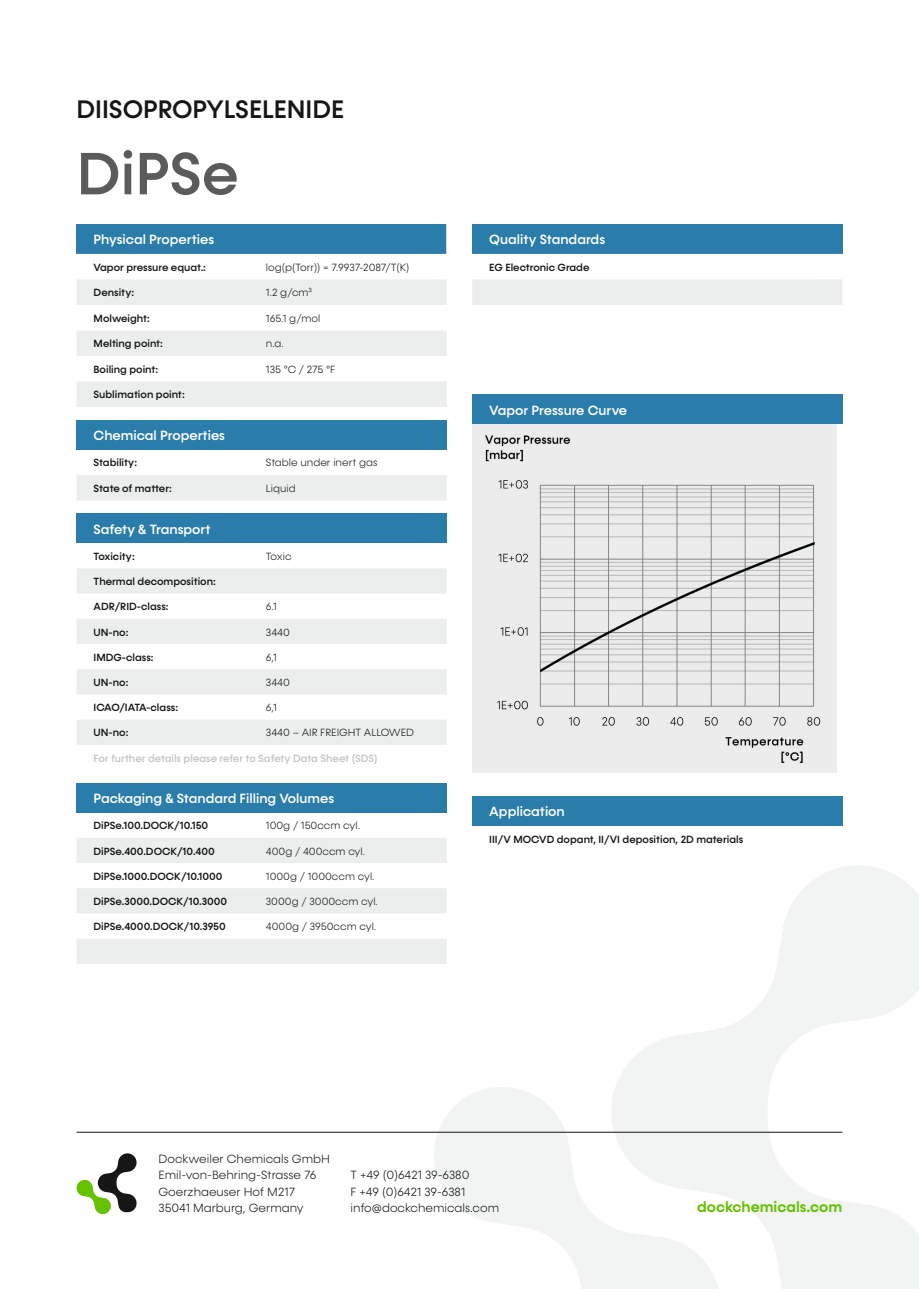
<style>
.page{position:relative;width:919px;height:1289px;background:#fff}
.page>*{position:absolute;margin:0;border:0;box-sizing:border-box;transform-origin:0 0}
.t1{font:500 60px "Konnect";color:#5b5b5b}
.t2{font:500 25.5px "Konnect";color:#151616}
.t3{font:600 15px "Konnect";color:#65c101}
.t4{font:500 13.5px "Konnect";color:#fff}
.t5{font:300 12px/16.5px "Konnect";color:#151616}
.t6{font:500 10.5px "Konnect";color:#151616}
.t7{font:300 10.5px "Konnect";color:#151616}
.t8{font:500 10.5px "Konnect";color:#c5c5c5}
</style>
<div class="page">
<svg style="left:427px;top:1087px;width:184px;height:201px;fill:#f2f3f3"></svg>
<svg style="left:611px;top:866px;width:307px;height:422px"></svg>
<div style="left:77px;top:224px;width:369px;height:30px;background:#2a7dab"></div>
<svg style="left:77px;top:279px;width:369px;height:77px;fill:#eceded"></svg>
<svg style="left:77px;top:382px;width:369px;height:581px"></svg>
<div style="left:77px;top:420px;width:369px;height:29px;background:#2a7dab"></div>
<div style="left:77px;top:513px;width:369px;height:30px;background:#2a7dab"></div>
<div style="left:77px;top:782px;width:369px;height:30px;background:#2a7dab"></div>
<div style="left:472px;top:224px;width:370px;height:30px;background:#2a7dab"></div>
<div style="left:472px;top:279px;width:370px;height:26px;background:#eceded"></div>
<div style="left:472px;top:394px;width:370px;height:30px;background:#2a7dab"></div>
<div style="left:472px;top:796px;width:370px;height:30px;background:#2a7dab"></div>
<svg style="left:76px;top:1153px;width:61px;height:61px"></svg>
<hr style="left:77px;top:1131px;width:765px;height:1px;background:#151616">
<img style="left:472px;top:424px;width:364px;height:348px">
<h2 class="t2" style="left:77px;top:94px;width:269px">DIISOPROPYLSELENIDE</h2>
<h1 class="t1" style="left:77px;top:139px;width:163px">DiPSe</h1>
<p class="t4" style="left:94px;top:232px;width:122px">Physical Properties</p>
<p class="t6" style="left:94px;top:261px;width:114px">Vapor pressure equat.:</p>
<p class="t7" style="left:266px;top:261px;width:145px">log(p(Torr)) = 7.9937-2087/T(K)</p>
<p class="t6" style="left:94px;top:286px;width:42px">Density:</p>
<p class="t7" style="left:266px;top:287px;width:48px">1.2 g/cm³</p>
<p class="t6" style="left:94px;top:312px;width:58px">Molweight:</p>
<p class="t7" style="left:266px;top:312px;width:56px">165.1 g/mol</p>
<p class="t6" style="left:94px;top:337px;width:71px">Melting point:</p>
<p class="t7" style="left:266px;top:338px;width:19px">n.a.</p>
<p class="t6" style="left:94px;top:363px;width:66px">Boiling point:</p>
<p class="t7" style="left:266px;top:363px;width:71px">135 °C / 275 °F</p>
<p class="t6" style="left:94px;top:388px;width:93px">Sublimation point:</p>
<p class="t4" style="left:94px;top:427px;width:133px">Chemical Properties</p>
<p class="t6" style="left:94px;top:456px;width:45px">Stability:</p>
<p class="t7" style="left:266px;top:457px;width:113px">Stable under inert gas</p>
<p class="t6" style="left:94px;top:482px;width:80px">State of matter:</p>
<p class="t7" style="left:266px;top:482px;width:31px">Liquid</p>
<p class="t4" style="left:94px;top:521px;width:118px">Safety &amp; Transport</p>
<p class="t6" style="left:94px;top:550px;width:43px">Toxicity:</p>
<p class="t7" style="left:266px;top:550px;width:27px">Toxic</p>
<p class="t6" style="left:94px;top:575px;width:124px">Thermal decomposition:</p>
<p class="t6" style="left:94px;top:600px;width:76px">ADR/RID-class:</p>
<p class="t7" style="left:266px;top:600px;width:12px">6.1</p>
<p class="t6" style="left:94px;top:625px;width:36px">UN-no:</p>
<p class="t7" style="left:266px;top:626px;width:26px">3440</p>
<p class="t6" style="left:94px;top:651px;width:62px">IMDG-class:</p>
<p class="t7" style="left:266px;top:651px;width:12px">6,1</p>
<p class="t6" style="left:94px;top:676px;width:36px">UN-no:</p>
<p class="t7" style="left:266px;top:676px;width:26px">3440</p>
<p class="t6" style="left:94px;top:701px;width:86px">ICAO/IATA-class:</p>
<p class="t7" style="left:266px;top:701px;width:12px">6,1</p>
<p class="t6" style="left:94px;top:726px;width:36px">UN-no:</p>
<p class="t7" style="left:266px;top:726px;width:150px">3440 – AIR FREIGHT ALLOWED</p>
<p class="t8" style="left:94px;top:751px;width:285px">For further details please refer to Safety Data Sheet (SDS)</p>
<p class="t4" style="left:94px;top:790px;width:242px">Packaging &amp; Standard Filling Volumes</p>
<p class="t6" style="left:94px;top:819px;width:116px">DiPSe.100.DOCK/10.150</p>
<p class="t7" style="left:266px;top:819px;width:96px">100g / 150ccm cyl.</p>
<p class="t6" style="left:94px;top:844px;width:123px">DiPSe.400.DOCK/10.400</p>
<p class="t7" style="left:266px;top:845px;width:101px">400g / 400ccm cyl.</p>
<p class="t6" style="left:94px;top:870px;width:130px">DiPSe.1000.DOCK/10.1000</p>
<p class="t7" style="left:266px;top:870px;width:110px">1000g / 1000ccm cyl.</p>
<p class="t6" style="left:94px;top:895px;width:135px">DiPSe.3000.DOCK/10.3000</p>
<p class="t7" style="left:266px;top:895px;width:113px">3000g / 3000ccm cyl.</p>
<p class="t6" style="left:94px;top:920px;width:134px">DiPSe.4000.DOCK/10.3950</p>
<p class="t7" style="left:266px;top:920px;width:112px">4000g / 3950ccm cyl.</p>
<p class="t4" style="left:489px;top:232px;width:117px">Quality Standards</p>
<p class="t6" style="left:489px;top:261px;width:102px">EG Electronic Grade</p>
<p class="t4" style="left:489px;top:402px;width:139px">Vapor Pressure Curve</p>
<p class="t4" style="left:489px;top:804px;width:77px">Application</p>
<p class="t6" style="left:489px;top:833px;width:255px">III/V MOCVD dopant, II/VI deposition, 2D materials</p>
<p class="t5" style="left:158px;top:1150px;width:173px">Dockweiler Chemicals GmbH<br>Emil-von-Behring-Strasse 76<br>Goerzhaeuser Hof M217<br>35041 Marburg, Germany</p>
<p class="t5" style="left:350px;top:1167px;width:150px">T +49 (0)6421 39-6380<br>F +49 (0)6421 39-6381 info@dockchemicals.com</p>
<h3 class="t3" style="left:697px;top:1198px;width:146px">dockchemicals.com</h3>
</div>
